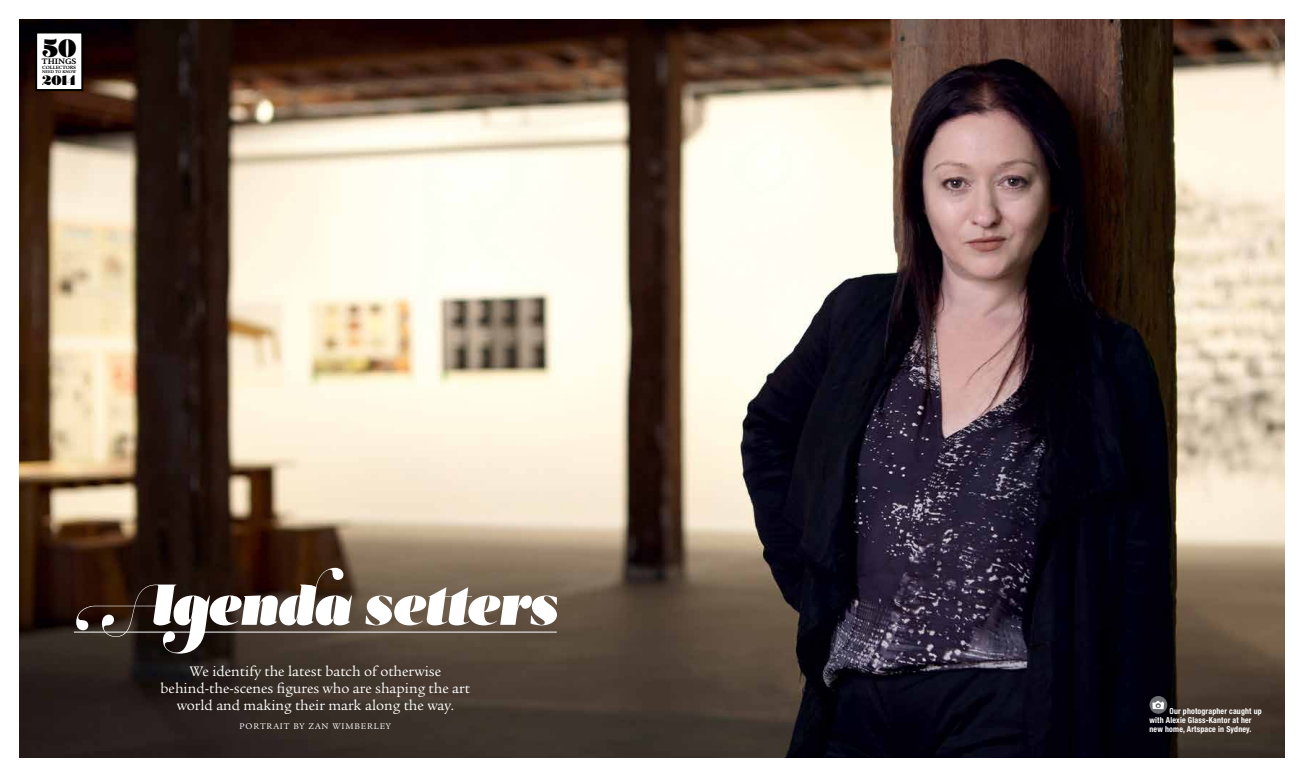
<style>
.page{position:relative;width:1304px;height:780px;background:#fff}
.page>*{position:absolute;margin:0;border:0;box-sizing:border-box;transform-origin:0 0}
.t1{font:57.5px "Acta Poster Swashes";letter-spacing:-.01em;color:#fff}
.t2{font:25.2px "Acta Poster";color:#000}
.t3{font:15px/17px "Legacy Serif";color:#fff;text-align:center}
.t4{font:13.6px "Acta Poster";color:#000}
.t5{font:9px "Legacy Serif";letter-spacing:.1em;color:#fff}
.t6{font:700 8.6px "Legacy Serif";color:#000}
.t7{font:700 condensed 8.3px/9px "Helvetica Neue";letter-spacing:.02em;color:#fff;scale:.95 1}
.t8{font:700 5px "Legacy Serif";color:#000}
.t9{font:700 4.3px "Legacy Serif";color:#000}
</style>
<div class="page">
<img style="left:20px;top:20px;width:1264px;height:737px">
<hr style="left:74px;top:632px;width:483px;height:1px;background:#fff">
<div style="left:36px;top:32px;width:46px;height:58px;background:#fff"></div>
<div style="left:35px;top:31px;width:48px;height:60px;border:2px solid #000"></div>
<div style="left:1149px;top:696px;width:18px;height:17px;background:#6d6e71;border-radius:50%"></div>
<svg style="left:1152px;top:700px;width:12px;height:9px"></svg>
<h2 class="t2" style="left:42px;top:32px;width:36px">50</h2>
<p class="t8" style="left:42px;top:65px;width:35px">COLLECTORS</p>
<p class="t9" style="left:42px;top:70px;width:36px">NEED TO KNOW</p>
<p class="t4" style="left:42px;top:71px;width:35px">2014</p>
<p class="t6" style="left:42px;top:57px;width:36px">THINGS</p>
<h1 class="t1" style="left:74px;top:571px;width:484px">Agenda setters</h1>
<p class="t3" style="left:161px;top:663px;width:311px">We identify the latest batch of otherwise behind-the-scenes figures who are shaping the art world and making their mark along the way.</p>
<p class="t5" style="left:240px;top:721px;width:153px">PORTRAIT BY ZAN WIMBERLEY</p>
<p class="t7" style="left:1149px;top:706px;width:120px;text-indent:20px">Our photographer caught up with Alexie Glass-Kantor at her new home, Artspace in Sydney.</p>
</div>
